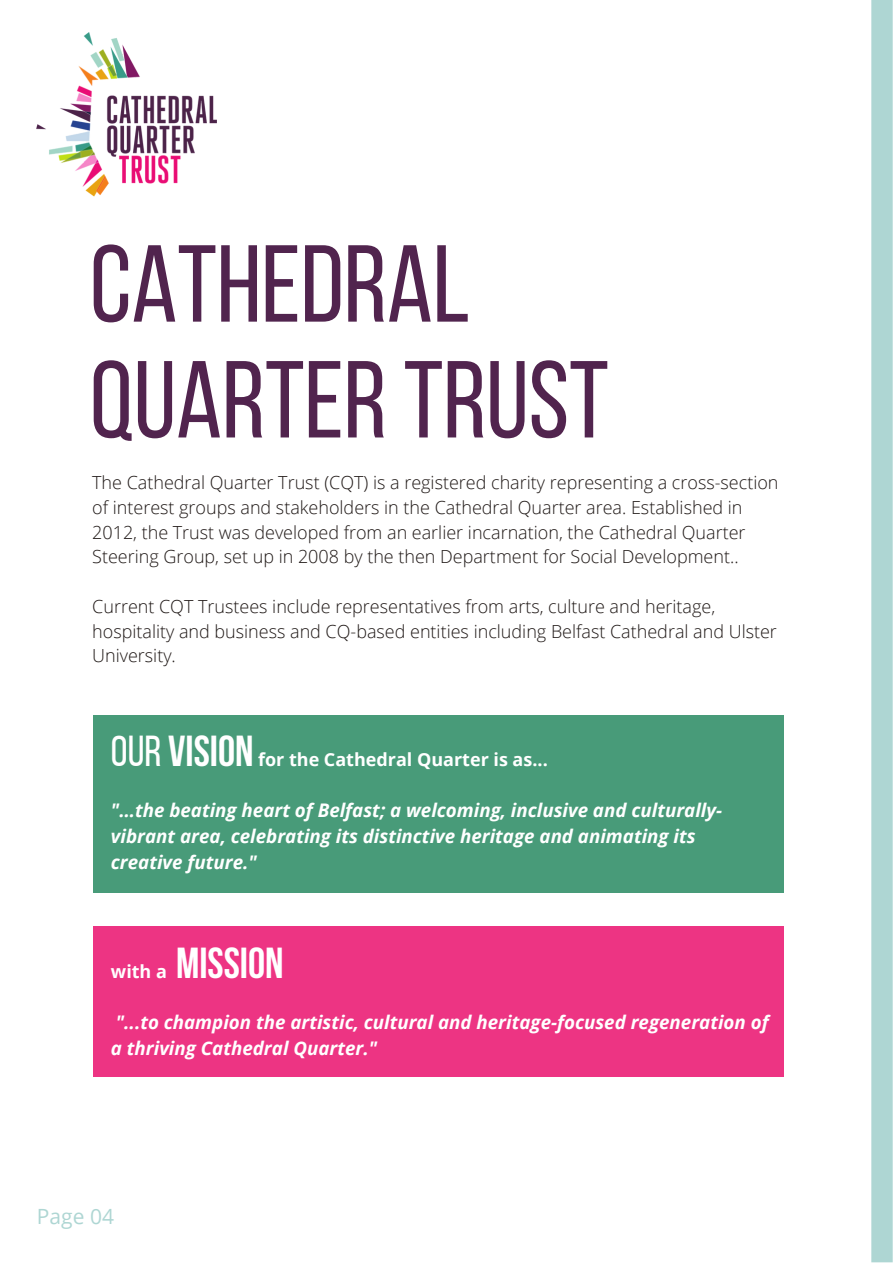
<style>
.page{position:relative;width:893px;height:1264px;background:#fff}
.page>*{position:absolute;margin:0;border:0;box-sizing:border-box;transform-origin:0 0}
.t1{font:109.05px/115.8px "Bebas Neue";color:#51244e}
.t2{font:700 43.2px "Bebas Neue";color:#fff}
.t3{font:21px "Open Sans";color:#aed6d3}
.t4{font:italic 700 18.75px/25.8px "Open Sans";color:#fff}
.t5{font:300 18px/24.8px "Open Sans";color:#201917}
.t6{font:700 18px "Open Sans";color:#fff}
.s1{font-weight:400}
</style>
<div class="page">
<div style="left:93px;top:714px;width:690px;height:178px;background:#489b79"></div>
<div style="left:93px;top:926px;width:690px;height:151px;background:#ed3483"></div>
<img style="left:37px;top:33px;width:180px;height:164px">
<div style="left:871px;top:0;width:21px;height:1262px;background:#aed6d3"></div>
<p class="t1" style="left:90px;top:236px;width:520px">CATHEDRAL<br>QUARTERTRUST</p>
<p class="t5" style="left:92px;top:470px;width:687px">The Cathedral Quarter Trust (CQT) is a registered charity representing a cross-section of interest groups and stakeholders in the Cathedral Quarter area. Established in 2012, the Trust was developed from an earlier incarnation, the Cathedral Quarter Steering Group, set up in 2008 by the then Department for Social Development..</p>
<p class="t5" style="left:92px;top:593px;width:686px">Current CQT Trustees include representatives from arts, culture and heritage, hospitality and business and CQ-based entities including Belfast Cathedral and Ulster<br>University.</p>
<p class="t2" style="left:111px;top:733px;width:144px"><span class="s1">OUR</span> VISION</p>
<p class="t4" style="left:111px;top:797px;width:612px">"…the beating heart of Belfast; a welcoming, inclusive and culturally&shy;vibrant area, celebrating its distinctive heritage and animating its creative future."</p>
<p class="t6" style="left:258px;top:746px;width:291px">for the Cathedral Quarter is as...</p>
<p class="t2" style="left:176px;top:945px;width:109px">MISSION</p>
<p class="t4" style="left:111px;top:1009px;width:659px">"...to champion the artistic, cultural and heritage-focused regeneration of a thriving Cathedral Quarter."</p>
<p class="t6" style="left:111px;top:958px;width:58px">with a</p>
<p class="t3" style="left:37px;top:1201px;width:78px">Page 04</p>
</div>
